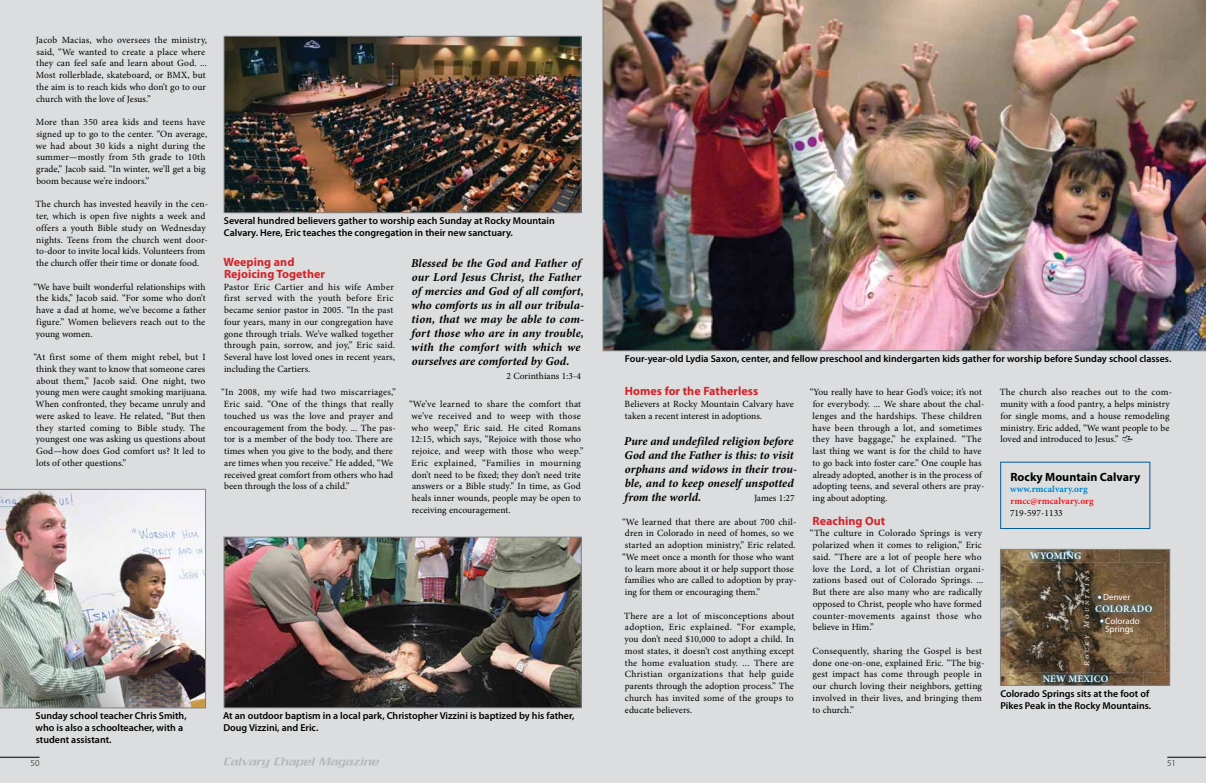
<style>
.page{position:relative;width:1206px;height:783px;background:#fff}
.page>*{position:absolute;margin:0;border:0;box-sizing:border-box;transform-origin:0 0}
.t1{font:italic 700 12px/14px "Minion Pro";letter-spacing:.005em;color:#000}
.t2{font:700 12px/11.7px "Myriad Pro";letter-spacing:.005em;color:#d2232a}
.t3{font:700 12px "Myriad Pro";letter-spacing:.005em;color:#000}
.t4{font:600 10px/12px "Myriad Pro";color:#000}
.t5{font:600 10px "Minion Pro";letter-spacing:.015em;color:#fff}
.t6{font:9.5px/11.8px "Minion Pro";letter-spacing:.01em;color:#000}
.t7{font:700 9.5px "Minion Pro";letter-spacing:.005em;color:#ed1d24}
.t8{font:700 9.5px "Minion Pro";letter-spacing:.005em;color:#0089cf}
.t9{font:9px/8px "Myriad Pro";letter-spacing:.005em;color:#fff}
.t10{font:300 9px "Myriad Pro";color:#000}
.t11{font:italic 8px "Minion Pro";letter-spacing:.285em;color:#fff}
</style>
<div class="page">
<div style="left:0;top:0;width:603px;height:783px;background:#dcddde"></div>
<div style="left:603px;top:0;width:603px;height:783px;background:#dcddde"></div>
<img style="left:226px;top:539px;width:353px;height:167px">
<div style="left:224px;top:537px;width:357px;height:171px;border:1px solid #808285"></div>
<img style="left:603px;top:0;width:603px;height:351px">
<img style="left:1002px;top:551px;width:166px;height:133px">
<div style="left:1000px;top:549px;width:170px;height:137px;border:1px solid #808285"></div>
<img style="left:0;top:489px;width:206px;height:219px">
<svg style="left:1092px;top:601px;width:64px;height:14px"></svg>
<svg style="left:1026px;top:548px;width:59px;height:15px"></svg>
<svg style="left:1039px;top:671px;width:73px;height:14px"></svg>
<img style="left:226px;top:38px;width:353px;height:173px">
<div style="left:224px;top:36px;width:357px;height:177px;border:1px solid #808285"></div>
<svg style="left:1094px;top:592px;width:11px;height:10px"></svg>
<svg style="left:1096px;top:616px;width:11px;height:10px"></svg>
<div style="left:1000px;top:462px;width:150px;height:67px;border:1px solid #005b9e"></div>
<svg style="left:1122px;top:435px;width:11px;height:8px"></svg>
<hr style="left:0;top:757px;width:39px;height:1px;background:#000">
<svg style="left:224px;top:758px;width:155px;height:10px"></svg>
<hr style="left:1167px;top:757px;width:39px;height:1px;background:#000">
<p class="t6" style="left:36px;top:34px;width:173px">Jacob Macias, who oversees the ministry, said, “We wanted to create a place where they can feel safe and learn about God. ...<br>Most rollerblade, skateboard, or BMX, but the aim is to reach kids who don’t go to our church with the love of Jesus.”</p>
<p class="t6" style="left:36px;top:116px;width:173px">More than 350 area kids and teens have signed up to go to the center. “On average, we had about 30 kids a night during the summer—mostly from 5th grade to 10th grade,” Jacob said. “In winter, we’ll get a big boom because we’re indoors.”</p>
<p class="t6" style="left:36px;top:199px;width:174px">The church has invested heavily in the cen&shy;ter, which is open five nights a week and offers a youth Bible study on Wednesday nights. Teens from the church went door&shy;to-door to invite local kids. Volunteers from the church offer their time or donate food.</p>
<p class="t6" style="left:33px;top:281px;width:174px;text-align:justify">“We have built wonderful relationships with the kids,” Jacob said. “For some who don’t have a dad at home, we’ve become a father figure.” Women believers reach out to the young women.</p>
<p class="t6" style="left:33px;top:351px;width:175px">“At first some of them might rebel, but I think they want to know that someone cares about them,” Jacob said. One night, two young men were caught smoking marijuana.<br>When confronted, they became unruly and were asked to leave. He related, “But then they started coming to Bible study. The youngest one was asking us questions about God—how does God comfort us? It led to lots of other questions.”</p>
<p class="t4" style="left:224px;top:214px;width:333px">Several hundred believers gather to worship each Sunday at Rocky Mountain<br>Calvary. Here, Eric teaches the congregation in their new sanctuary.</p>
<p class="t2" style="left:224px;top:256px;width:103px">Weeping and<br>Rejoicing Together</p>
<p class="t6" style="left:224px;top:281px;width:173px">Pastor Eric Cartier and his wife Amber first served with the youth before Eric became senior pastor in 2005. “In the past four years, many in our congregation have gone through trials. We’ve walked together through pain, sorrow, and joy,” Eric said.<br>Several have lost loved ones in recent years, including the Cartiers.</p>
<p class="t6" style="left:221px;top:387px;width:176px">“In 2008, my wife had two miscarriages,” Eric said. “One of the things that really touched us was the love and prayer and encouragement from the body. ... The pas&shy;tor is a member of the body too. There are times when you give to the body, and there are times when you receive.” He added, “We received great comfort from others who had been through the loss of a child.”</p>
<p class="t1" style="left:411px;top:256px;width:175px">Blessed be the God and Father of our Lord Jesus Christ, the Father of mercies and God of all comfort, who comforts us in all our tribula&shy;tion, that we may be able to com&shy;fort those who are in any trouble, with the comfort with which we ourselves are comforted by God.</p>
<p class="t6" style="left:506px;top:370px;width:76px">2 Corinthians 1:3-4</p>
<p class="t6" style="left:409px;top:398px;width:176px">“We’ve learned to share the comfort that we’ve received and to weep with those who weep,” Eric said. He cited Romans 12:15, which says, “Rejoice with those who rejoice, and weep with those who weep.” Eric explained, “Families in mourning don’t need to be fixed; they don’t need trite answers or a Bible study.” In time, as God heals inner wounds, people may be open to receiving encouragement.</p>
<p class="t4" style="left:36px;top:710px;width:153px">Sunday school teacher Chris Smith, who is also a schoolteacher, with a student assistant.</p>
<p class="t4" style="left:223px;top:709px;width:353px">At an outdoor baptism in a local park, Christopher Vizzini is baptized by his father,<br>Doug Vizzini, and Eric.</p>
<p class="t4" style="left:625px;top:352px;width:548px">Four-year-old Lydia Saxon, center, and fellow preschool and kindergarten kids gather for worship before Sunday school classes.</p>
<p class="t2" style="left:625px;top:385px;width:135px">Homes for the Fatherless</p>
<p class="t6" style="left:625px;top:398px;width:171px">Believers at Rocky Mountain Calvary have taken a recent interest in adoptions.</p>
<p class="t1" style="left:624px;top:434px;width:174px">Pure and undefiled religion before<br>God and the Father is this: to visit orphans and widows in their trou&shy;ble, and to keep oneself unspotted from the world.</p>
<p class="t6" style="left:754px;top:492px;width:42px">James 1:27</p>
<p class="t6" style="left:622px;top:516px;width:176px">“We learned that there are about 700 chil-</p>
<p class="t6" style="left:625px;top:528px;width:170px">dren in Colorado in need of homes, so we</p>
<p class="t6" style="left:625px;top:539px;width:172px">started an adoption ministry,” Eric related.</p>
<p class="t6" style="left:622px;top:551px;width:174px">“We meet once a month for those who want</p>
<p class="t6" style="left:625px;top:563px;width:170px">to learn more about it or help support those</p>
<p class="t6" style="left:625px;top:575px;width:173px">families who are called to adoption by pray-</p>
<p class="t6" style="left:625px;top:586px;width:137px">ing for them or encouraging them.”</p>
<p class="t6" style="left:624px;top:610px;width:173px">There are a lot of misconceptions about adoption, Eric explained. “For example, you don’t need $10,000 to adopt a child. In most states, it doesn’t cost anything except the home evaluation study. ... There are Christian organizations that help guide parents through the adoption process.” The church has invited some of the groups to educate believers.</p>
<p class="t6" style="left:810px;top:387px;width:176px">“You really have to hear God’s voice; it’s not for everybody. ... We share about the chal&shy;lenges and the hardships. These children have been through a lot, and sometimes they have baggage,” he explained. “The last thing we want is for the child to have to go back into foster care.” One couple has already adopted, another is in the process of adopting teens, and several others are pray&shy;ing about adopting.</p>
<p class="t2" style="left:813px;top:514px;width:74px">Reaching Out</p>
<p class="t6" style="left:810px;top:528px;width:176px">“The culture in Colorado Springs is very polarized when it comes to religion,” Eric said. “There are a lot of people here who love the Lord, a lot of Christian organi&shy;zations based out of Colorado Springs. ...<br>But there are also many who are radically opposed to Christ, people who have formed counter-movements against those who believe in Him.”</p>
<p class="t6" style="left:813px;top:645px;width:173px">Consequently, sharing the Gospel is best done one-on-one, explained Eric. “The big&shy;gest impact has come through people in our church loving their neighbors, getting involved in their lives, and bringing them to church.”</p>
<p class="t6" style="left:1000px;top:387px;width:174px">The church also reaches out to the com&shy;munity with a food pantry, a helps ministry for single moms, and a house remodeling ministry. Eric added, “We want people to be loved and introduced to Jesus.”</p>
<p class="t3" style="left:1010px;top:469px;width:131px">Rocky Mountain Calvary</p>
<p class="t8" style="left:1010px;top:483px;width:79px">www.rmcalvary.org</p>
<p class="t7" style="left:1010px;top:494px;width:85px">rmcc@rmcalvary.org</p>
<p class="t6" style="left:1010px;top:507px;width:54px">719-597-1133</p>
<p class="t5" style="left:1030px;top:549px;width:53px">WYOMING</p>
<p class="t11" style="left:1081px;top:666px;width:97px;rotate:-90deg">Rocky Mountains</p>
<p class="t9" style="left:1103px;top:593px;width:29px">Denver</p>
<p class="t9" style="left:1105px;top:617px;width:36px">Colorado<br>Springs</p>
<p class="t5" style="left:1095px;top:602px;width:58px">COLORADO</p>
<p class="t5" style="left:1043px;top:672px;width:67px">NEW MEXICO</p>
<p class="t4" style="left:1000px;top:687px;width:152px">Colorado Springs sits at the foot of<br>Pikes Peak in the Rocky Mountains.</p>
<p class="t10" style="left:31px;top:757px;width:10px">50</p>
<p class="t10" style="left:1167px;top:757px;width:10px">51</p>
</div>
